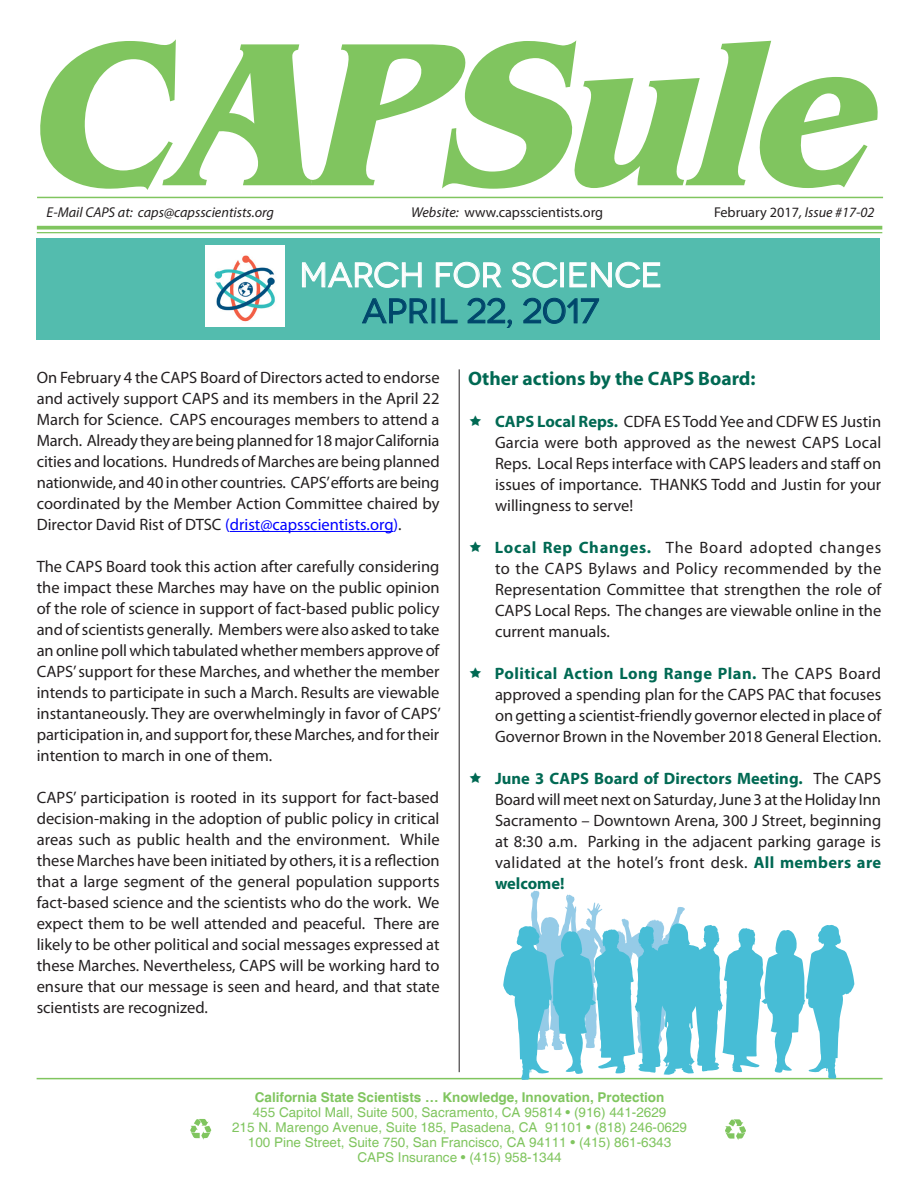
<style>
.page{position:relative;width:918px;height:1188px;background:#fff}
.page>*{position:absolute;margin:0;border:0;box-sizing:border-box;transform-origin:0 0}
.t1{font:34.5px "Novecentowide";letter-spacing:-.01em;color:#fff}
.t2{font:34.5px "Novecentowide";color:#00466b}
.t3{font:700 19.5px "Myriad Pro";color:#006953}
.t4{font:16.5px/21px "Myriad Pro";color:#231f20;text-align:justify}
.t5{font:14.25px "Myriad Pro";color:#231f20}
.t6{font:italic 14.25px "Myriad Pro";color:#231f20}
.t7{font:13.5px "Helvetica";color:#80c55f}
.t8{font:700 13.5px "Helvetica";color:#80c55f}
.s1{font-style:italic}
.s2{color:#00f}
.s3{font-weight:700;color:#006953}
</style>
<div class="page">
<svg style="left:725px;top:1119px;width:21px;height:21px"></svg>
<svg style="left:190px;top:1119px;width:21px;height:21px"></svg>
<svg style="left:40px;top:39px;width:838px;height:151px"></svg>
<hr style="left:37px;top:1078px;width:846px;height:1px;background:#80c55f">
<svg style="left:37px;top:226px;width:845px;height:4px;background:#8ecb71"></svg>
<hr style="left:37px;top:232px;width:845px;height:1px;background:#80c55f">
<div style="left:36px;top:238px;width:843px;height:102px;background:#53bcae"></div>
<img style="left:205px;top:245px;width:80px;height:82px">
<hr style="left:37px;top:197px;width:846px;height:1px;background:#80c55f">
<hr style="left:459px;top:369px;width:1px;height:703px;background:#231f20">
<hr style="left:230px;top:531px;width:164px;height:1px;background:#00f">
<svg style="left:302px;top:262px;width:120px;height:26px"></svg>
<svg style="left:436px;top:262px;width:66px;height:26px"></svg>
<svg style="left:511px;top:262px;width:47px;height:26px"></svg>
<div style="left:560px;top:262px;width:4px;height:25px;border:1px solid #fff"></div>
<svg style="left:569px;top:262px;width:92px;height:26px"></svg>
<svg style="left:362px;top:298px;width:66px;height:26px"></svg>
<div style="left:432px;top:298px;width:3px;height:25px;border:1px solid #00466b"></div>
<svg style="left:441px;top:298px;width:17px;height:26px"></svg>
<svg style="left:467px;top:298px;width:45px;height:30px"></svg>
<svg style="left:523px;top:298px;width:76px;height:26px"></svg>
<svg style="left:503px;top:891px;width:352px;height:189px"></svg>
<p class="t6" style="left:47px;top:203px;width:229px">E-Mail CAPS at: caps@capsscientists.org</p>
<p class="t5" style="left:411px;top:203px;width:194px"><span class="s1">Website:</span> www.capsscientists.org</p>
<p class="t5" style="left:714px;top:203px;width:162px">February 2017<span class="s1">, Issue #17-02</span></p>
<p class="t1" style="left:299px;top:255px;width:364px">MARCH FOR SCIENCE</p>
<p class="t2" style="left:362px;top:291px;width:239px">APRIL 22, 2017</p>
<p class="t4" style="left:37px;top:367px;width:404px">On February 4 the CAPS Board of Directors acted to endorse and actively support CAPS and its members in the April 22<br>March for Science. CAPS encourages members to attend a March. Already they are being planned for 18 major California cities and locations. Hundreds of Marches are being planned nationwide, and 40 in other countries. CAPS’efforts are being coordinated by the Member Action Committee chaired by Director David Rist of DTSC <span class="s2">(drist@capsscientists.org)</span>.</p>
<p class="t4" style="left:37px;top:556px;width:406px">The CAPS Board took this action after carefully considering the impact these Marches may have on the public opinion of the role of science in support of fact-based public policy and of scientists generally. Members were also asked to take an online poll which tabulated whether members approve of CAPS’ support for these Marches, and whether the member intends to participate in such a March. Results are viewable instantaneously. They are overwhelmingly in favor of CAPS’ participation in, and support for, these Marches, and for their intention to march in one of them.</p>
<p class="t4" style="left:37px;top:787px;width:405px">CAPS’ participation is rooted in its support for fact-based decision-making in the adoption of public policy in critical areas such as public health and the environment. While these Marches have been initiated by others, it is a reflection that a large segment of the general population supports fact-based science and the scientists who do the work. We expect them to be well attended and peaceful. There are likely to be other political and social messages expressed at these Marches. Nevertheless, CAPS will be working hard to ensure that our message is seen and heard, and that state scientists are recognized.</p>
<p class="t3" style="left:468px;top:366px;width:289px">Other actions by the CAPS Board:</p>
<p class="t4" style="left:495px;top:411px;width:388px"><span class="s3">CAPS Local Reps.</span> CDFA ES Todd Yee and CDFW ES Justin Garcia were both approved as the newest CAPS Local Reps. Local Reps interface with CAPS leaders and staff on issues of importance. THANKS Todd and Justin for your willingness to serve!</p>
<p class="t4" style="left:495px;top:537px;width:388px"><span class="s3">Local Rep Changes.</span> The Board adopted changes to the CAPS Bylaws and Policy recommended by the Representation Committee that strengthen the role of CAPS Local Reps. The changes are viewable online in the current manuals.</p>
<p class="t4" style="left:495px;top:663px;width:388px"><span class="s3">Political Action Long Range Plan.</span> The CAPS Board approved a spending plan for the CAPS PAC that focuses on getting a scientist-friendly governor elected in place of Governor Brown in the November 2018 General Election.</p>
<p class="t4" style="left:495px;top:768px;width:388px"><span class="s3">June 3 CAPS Board of Directors Meeting.</span> The CAPS Board will meet next on Saturday, June 3 at the Holiday Inn Sacramento – Downtown Arena, 300 J Street, beginning at 8:30 a.m. Parking in the adjacent parking garage is validated at the hotel’s front desk. <span class="s3">All members are welcome!</span></p>
<p class="t8" style="left:255px;top:1089px;width:411px">California State Scientists … Knowledge, Innovation, Protection</p>
<p class="t7" style="left:253px;top:1104px;width:415px">455 Capitol Mall, Suite 500, Sacramento, CA 95814 • (916) 441-2629</p>
<p class="t7" style="left:232px;top:1119px;width:456px">215 N. Marengo Avenue, Suite 185, Pasadena, CA 91101 • (818) 246-0629</p>
<p class="t7" style="left:248px;top:1134px;width:425px">100 Pine Street, Suite 750, San Francisco, CA 94111 • (415) 861-6343</p>
<p class="t7" style="left:357px;top:1149px;width:206px">CAPS Insurance • (415) 958-1344</p>
</div>
